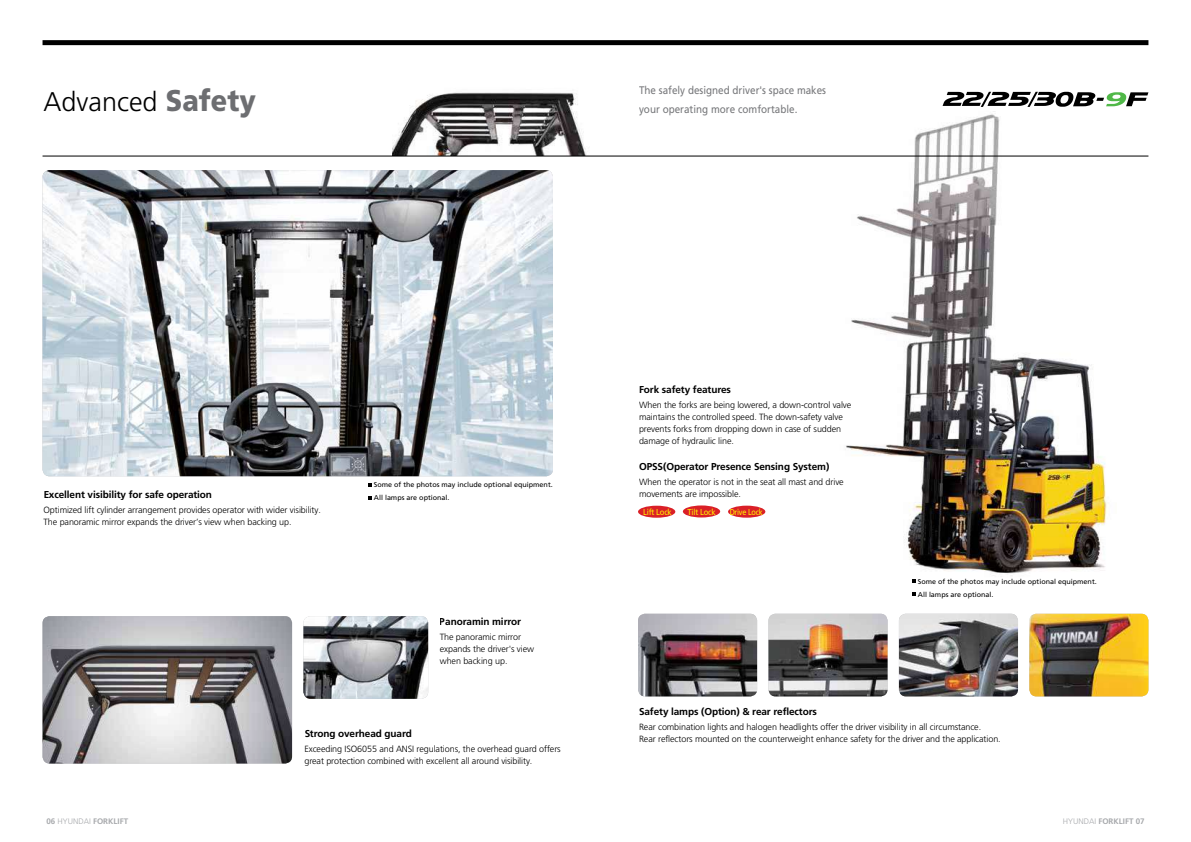
<style>
.page{position:relative;width:1191px;height:842px;background:#fff}
.page>*{position:absolute;margin:0;border:0;box-sizing:border-box;transform-origin:0 0}
.t1{font:300 27px "Frutiger";color:#000}
.t2{font:11px/19px "Frutiger";color:#77787b;scale:.9 1}
.t3{font:700 10px "Frutiger";letter-spacing:-.01em;color:#000}
.t4{font:300 9px/12px "Frutiger";letter-spacing:-.01em;color:#000}
.t5{font:8.5px "Frutiger";letter-spacing:-.025em;color:#fff200;scale:.9 1}
.t6{font:8.5px "Frutiger";letter-spacing:-.025em;color:#fff200;scale:.85 1}
.t7{font:700 8px "Frutiger";color:#a7a9ac}
.t8{font:7px/13.1px "Frutiger";color:#000}
.s1{font-weight:900;font-size:30px;color:#6d6e71}
.s2{font-weight:300}
</style>
<div class="page">
<img style="left:829px;top:111px;width:300px;height:472px">
<img style="left:393px;top:45px;width:202px;height:111px">
<img style="left:43px;top:616px;width:249px;height:147px">
<img style="left:638px;top:614px;width:119px;height:82px">
<img style="left:899px;top:614px;width:119px;height:82px">
<img style="left:1029px;top:614px;width:119px;height:82px">
<div style="left:683px;top:505px;width:37px;height:12px;background:#da2027;border-radius:50%"></div>
<div style="left:728px;top:506px;width:37px;height:12px;background:#da2027;border-radius:50%"></div>
<div style="left:638px;top:506px;width:37px;height:12px;background:#da2027;border-radius:50%"></div>
<img style="left:43px;top:170px;width:510px;height:306px">
<img style="left:303px;top:616px;width:125px;height:83px">
<div style="left:43px;top:40px;width:1105px;height:5px;background:#000"></div>
<svg style="left:368px;top:483px;width:3px;height:4px"></svg>
<img style="left:768px;top:614px;width:119px;height:82px">
<svg style="left:942px;top:92px;width:206px;height:15px"></svg>
<hr style="left:43px;top:156px;width:1105px;height:1px;background:#000">
<svg style="left:368px;top:496px;width:3px;height:4px"></svg>
<h1 class="t1" style="left:44px;top:86px;width:214px">Advanced <span class="s1">Safety</span></h1>
<p class="t2" style="left:639px;top:80px;width:209px">The safely designed driver's space makes your operating more comfortable.</p>
<p class="t3" style="left:44px;top:488px;width:170px">Excellent visibility for safe operation</p>
<p class="t4" style="left:44px;top:503px;width:279px">Optimized lift cylinder arrangement provides operator with wider visibility.<br>The panoramic mirror expands the driver’s view when backing up.</p>
<p class="t8" style="left:374px;top:478px;width:180px">Some of the photos may include optional equipment.<br>All lamps are optional.</p>
<p class="t3" style="left:440px;top:615px;width:83px">Panoramin mirror</p>
<p class="t4" style="left:440px;top:631px;width:96px">The panoramic mirror expands the driver's view when backing up.</p>
<p class="t3" style="left:304px;top:727px;width:109px">Strong overhead guard</p>
<p class="t4" style="left:304px;top:742px;width:258px">Exceeding ISO6055 and ANSI regulations, the overhead guard offers great protection combined with excellent all around visibility.</p>
<p class="t3" style="left:639px;top:384px;width:94px">Fork safety features</p>
<p class="t4" style="left:639px;top:399px;width:214px">When the forks are being lowered, a down-control valve maintains the controlled speed. The down-safety valve prevents forks from dropping down in case of sudden damage of hydraulic line.</p>
<p class="t4" style="left:639px;top:476px;width:206px">When the operator is not in the seat all mast and drive movements are impossible.</p>
<p class="t3" style="left:639px;top:461px;width:192px">OPSS(Operator Presence Sensing System)</p>
<p class="t5" style="left:643px;top:507px;width:33px">Lift Lock</p>
<p class="t5" style="left:687px;top:507px;width:33px">Tilt Lock</p>
<p class="t6" style="left:729px;top:507px;width:41px">Drive Lock</p>
<p class="t8" style="left:917px;top:575px;width:180px">Some of the photos may include optional equipment.</p>
<p class="t8" style="left:917px;top:588px;width:77px">All lamps are optional.</p>
<p class="t3" style="left:639px;top:706px;width:179px">Safety lamps (Option) &amp; rear reflectors</p>
<p class="t4" style="left:639px;top:721px;width:363px">Rear combination lights and halogen headlights offer the driver visibility in all circumstance.<br>Rear reflectors mounted on the counterweight enhance safety for the driver and the application.</p>
<p class="t7" style="left:46px;top:816px;width:83px">06 <span class="s2">HYUNDAI</span> FORKLIFT</p>
<p class="t7" style="left:1062px;top:816px;width:83px"><span class="s2">HYUNDAI</span> FORKLIFT 07</p>
</div>
